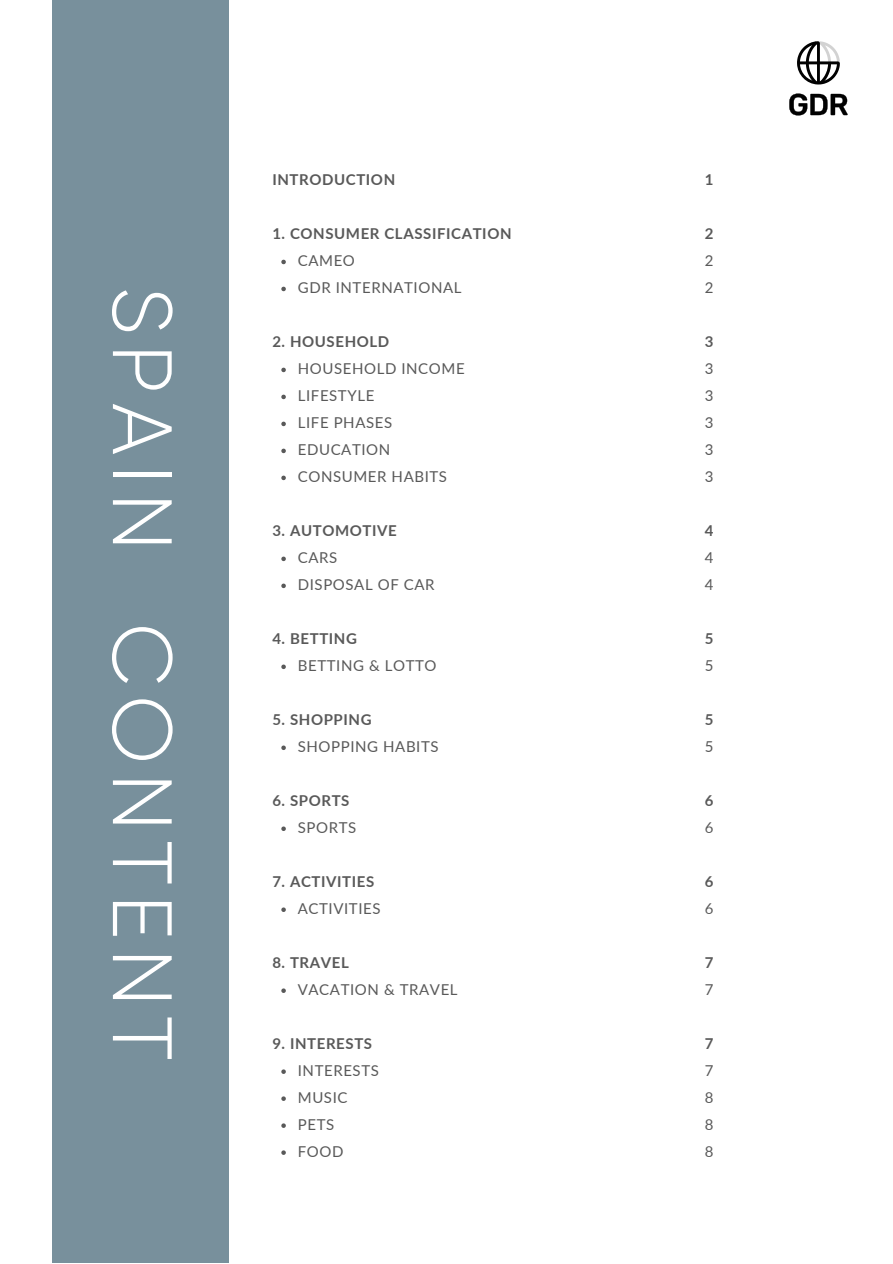
<style>
.page{position:relative;width:893px;height:1264px;background:#fff}
.page>*{position:absolute;margin:0;border:0;box-sizing:border-box;transform-origin:0 0}
.t1{font:300 83.85px "Gilroy";letter-spacing:.11em;color:#fff}
.t2{font:15px/27px "Lato";letter-spacing:.04em;color:#595959}
.t3{font:700 15px "Lato";letter-spacing:.04em;color:#595959}
</style>
<div class="page">
<div style="left:52px;top:0;width:177px;height:1262px;background:#78909c"></div>
<svg style="left:281px;top:260px;width:5px;height:4px"></svg>
<svg style="left:281px;top:287px;width:5px;height:4px"></svg>
<svg style="left:281px;top:367px;width:5px;height:5px"></svg>
<svg style="left:281px;top:394px;width:5px;height:5px"></svg>
<svg style="left:281px;top:421px;width:5px;height:5px"></svg>
<svg style="left:281px;top:448px;width:5px;height:5px"></svg>
<svg style="left:281px;top:475px;width:5px;height:5px"></svg>
<svg style="left:281px;top:556px;width:5px;height:5px"></svg>
<svg style="left:281px;top:583px;width:5px;height:5px"></svg>
<svg style="left:281px;top:664px;width:5px;height:5px"></svg>
<svg style="left:281px;top:745px;width:5px;height:5px"></svg>
<svg style="left:281px;top:826px;width:5px;height:5px"></svg>
<svg style="left:281px;top:907px;width:5px;height:5px"></svg>
<svg style="left:281px;top:988px;width:5px;height:4px"></svg>
<svg style="left:281px;top:1069px;width:5px;height:4px"></svg>
<svg style="left:281px;top:1096px;width:5px;height:4px"></svg>
<svg style="left:281px;top:1123px;width:5px;height:4px"></svg>
<svg style="left:281px;top:1150px;width:5px;height:4px"></svg>
<svg style="left:789px;top:93px;width:58px;height:22px"></svg>
<svg style="left:797px;top:41px;width:42px;height:43px"></svg>
<h1 class="t1" style="left:189px;top:286px;width:775px;rotate:90deg">SPAIN CONTENT</h1>
<p class="t3" style="left:272px;top:171px;width:124px">INTRODUCTION</p>
<p class="t3" style="left:272px;top:225px;width:241px">1. CONSUMER CLASSIFICATION</p>
<p class="t2" style="left:298px;top:247px;width:165px">CAMEO<br>GDR INTERNATIONAL</p>
<p class="t3" style="left:272px;top:332px;width:118px">2. HOUSEHOLD</p>
<p class="t2" style="left:298px;top:355px;width:168px">HOUSEHOLD INCOME<br>LIFESTYLE<br>LIFE PHASES<br>EDUCATION<br>CONSUMER HABITS</p>
<p class="t3" style="left:272px;top:521px;width:126px">3. AUTOMOTIVE</p>
<p class="t2" style="left:298px;top:544px;width:138px">CARS<br>DISPOSAL OF CAR</p>
<p class="t3" style="left:272px;top:629px;width:86px">4. BETTING</p>
<p class="t2" style="left:298px;top:652px;width:140px">BETTING &amp; LOTTO</p>
<p class="t3" style="left:272px;top:710px;width:101px">5. SHOPPING</p>
<p class="t2" style="left:298px;top:733px;width:142px">SHOPPING HABITS</p>
<p class="t3" style="left:272px;top:791px;width:79px">6. SPORTS</p>
<p class="t2" style="left:298px;top:814px;width:60px">SPORTS</p>
<p class="t3" style="left:272px;top:872px;width:103px">7. ACTIVITIES</p>
<p class="t2" style="left:298px;top:894px;width:84px">ACTIVITIES</p>
<p class="t3" style="left:272px;top:953px;width:78px">8. TRAVEL</p>
<p class="t2" style="left:298px;top:975px;width:161px">VACATION &amp; TRAVEL</p>
<p class="t3" style="left:272px;top:1034px;width:101px">9. INTERESTS</p>
<p class="t2" style="left:298px;top:1056px;width:83px">INTERESTS<br>MUSIC<br>PETS<br>FOOD</p>
<p class="t3" style="left:704px;top:171px;width:10px">1</p>
<p class="t3" style="left:704px;top:225px;width:10px">2</p>
<p class="t2" style="left:704px;top:247px;width:10px">2<br>2</p>
<p class="t3" style="left:704px;top:332px;width:10px">3</p>
<p class="t2" style="left:704px;top:355px;width:10px;text-align:justify">3<br>3<br>3<br>3<br>3</p>
<p class="t3" style="left:704px;top:521px;width:10px">4</p>
<p class="t2" style="left:704px;top:544px;width:10px">4<br>4</p>
<p class="t3" style="left:704px;top:629px;width:10px">5</p>
<p class="t2" style="left:704px;top:652px;width:10px">5</p>
<p class="t3" style="left:704px;top:710px;width:10px">5</p>
<p class="t2" style="left:704px;top:733px;width:10px">5</p>
<p class="t3" style="left:704px;top:791px;width:10px">6</p>
<p class="t2" style="left:704px;top:814px;width:10px">6</p>
<p class="t3" style="left:704px;top:872px;width:10px">6</p>
<p class="t2" style="left:704px;top:894px;width:10px">6</p>
<p class="t3" style="left:704px;top:953px;width:10px">7</p>
<p class="t2" style="left:704px;top:975px;width:10px">7</p>
<p class="t3" style="left:704px;top:1034px;width:10px">7</p>
<p class="t2" style="left:704px;top:1056px;width:10px;text-align:justify">7<br>8<br>8<br>8</p>
</div>
